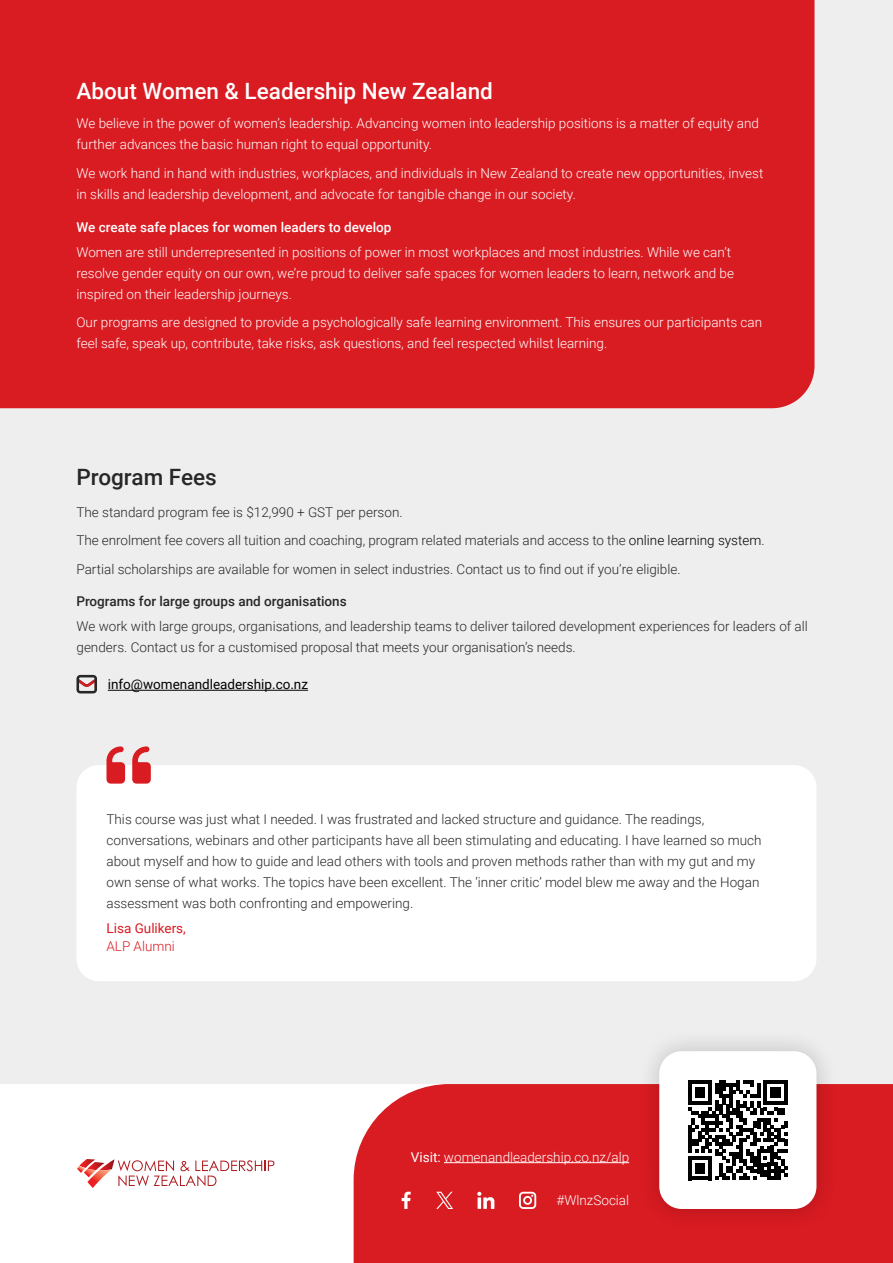
<style>
.page{position:relative;width:893px;height:1263px;background:#eee}
.page>*{position:absolute;margin:0;border:0;box-sizing:border-box;transform-origin:0 0}
.t1{font:500 22.5px "Roboto";color:#fff}
.t2{font:500 22.5px "Roboto";color:#282727}
.t3{font:300 13.5px/21px "Roboto";color:#fff}
.t4{font:300 13.5px/28.5px "Roboto";color:#272727}
.t5{font:300 13.5px/21px "Roboto";color:#282727}
.t6{font:500 13.5px "Roboto";color:#fff}
.t7{font:500 13.5px "Roboto";color:#272727}
.t8{font:13.5px "Roboto";color:#000}
.t9{font:13.5px "Roboto";color:#d91b22}
.t10{font:300 13.5px "Roboto";color:#d91b22}
.s1{color:#282727}
.s2{color:#000}
.s3{font-weight:400}
</style>
<div class="page">
<div style="left:0;top:0;width:814px;height:408px;background:#d91b22"></div>
<hr style="left:108px;top:690px;width:200px;height:1px;background:#000">
<svg style="left:76px;top:675px;width:21px;height:18px"></svg>
<div style="left:0;top:1084px;width:893px;height:179px;background:#fff"></div>
<div style="left:354px;top:1084px;width:539px;height:179px;background:#d91b22"></div>
<svg style="left:77px;top:1159px;width:197px;height:29px"></svg>
<div style="left:636px;top:1028px;width:203px;height:203px;background:#000;opacity:.2"></div>
<div style="left:659px;top:1051px;width:157px;height:158px;background:#fff;border-radius:22px"></div>
<hr style="left:444px;top:1162px;width:185px;height:1px;background:#fff">
<svg style="left:519px;top:1192px;width:17px;height:17px"></svg>
<svg style="left:402px;top:1192px;width:9px;height:17px"></svg>
<svg style="left:477px;top:1192px;width:17px;height:17px"></svg>
<svg style="left:436px;top:1192px;width:17px;height:17px"></svg>
<div style="left:76px;top:765px;width:740px;height:216px;background:#fff;border-radius:22px"></div>
<svg style="left:106px;top:746px;width:45px;height:38px"></svg>
<svg style="left:688px;top:1080px;width:100px;height:100px"></svg>
<h1 class="t1" style="left:76px;top:75px;width:418px">About Women &amp; Leadership New Zealand</h1>
<p class="t3" style="left:76px;top:113px;width:684px">We believe in the power of women’s leadership. Advancing women into leadership positions is a matter of equity and further advances the basic human right to equal opportunity.</p>
<p class="t3" style="left:76px;top:162px;width:688px">We work hand in hand with industries, workplaces, and individuals in New Zealand to create new opportunities, invest in skills and leadership development, and advocate for tangible change in our society.</p>
<p class="t6" style="left:76px;top:217px;width:316px">We create safe places for women leaders to develop</p>
<p class="t3" style="left:76px;top:241px;width:659px">Women are still underrepresented in positions of power in most workplaces and most industries. While we can’t resolve gender equity on our own, we’re proud to deliver safe spaces for women leaders to learn, network and be inspired on their leadership journeys.</p>
<p class="t3" style="left:76px;top:311px;width:687px">Our programs are designed to provide a psychologically safe learning environment. This ensures our participants can feel safe, speak up, contribute, take risks, ask questions, and feel respected whilst learning.</p>
<h1 class="t2" style="left:76px;top:461px;width:142px">Program Fees</h1>
<p class="t4" style="left:76px;top:497px;width:690px"><span class="s1">The standard program fee is $12,990 + GST</span> per person.<br>The enrolment fee covers all tuition and coaching, program related materials and access to the <span class="s2">online learning system</span>.<br>Partial scholarships are available for women in select industries. Contact us to find out if you’re eligible.</p>
<p class="t7" style="left:76px;top:592px;width:272px">Programs for large groups and organisations</p>
<p class="t4" style="left:76px;top:616px;width:733px;line-height:21px">We work with large groups, organisations, and leadership teams to deliver tailored development experiences for leaders of all genders. Contact us for a customised proposal that meets your organisation’s needs.</p>
<p class="t8" style="left:108px;top:675px;width:202px">info@womenandleadership.co.nz</p>
<p class="t5" style="left:106px;top:808px;width:656px">This course was just what I needed. I was frustrated and lacked structure and guidance. The readings, conversations, webinars and other participants have all been stimulating and educating. I have learned so much about myself and how to guide and lead others with tools and proven methods rather than with my gut and my own sense of what works. The topics have been excellent. The ‘inner critic’ model blew me away and the Hogan assessment was both confronting and empowering.</p>
<p class="t9" style="left:106px;top:919px;width:81px">Lisa Gulikers,</p>
<p class="t10" style="left:106px;top:937px;width:70px">ALP Alumni</p>
<p class="t3" style="left:411px;top:1146px;width:220px"><span class="s3">Visit:</span> womenandleadership.co.nz/alp</p>
<p class="t3" style="left:556px;top:1189px;width:74px">#WlnzSocial</p>
</div>
